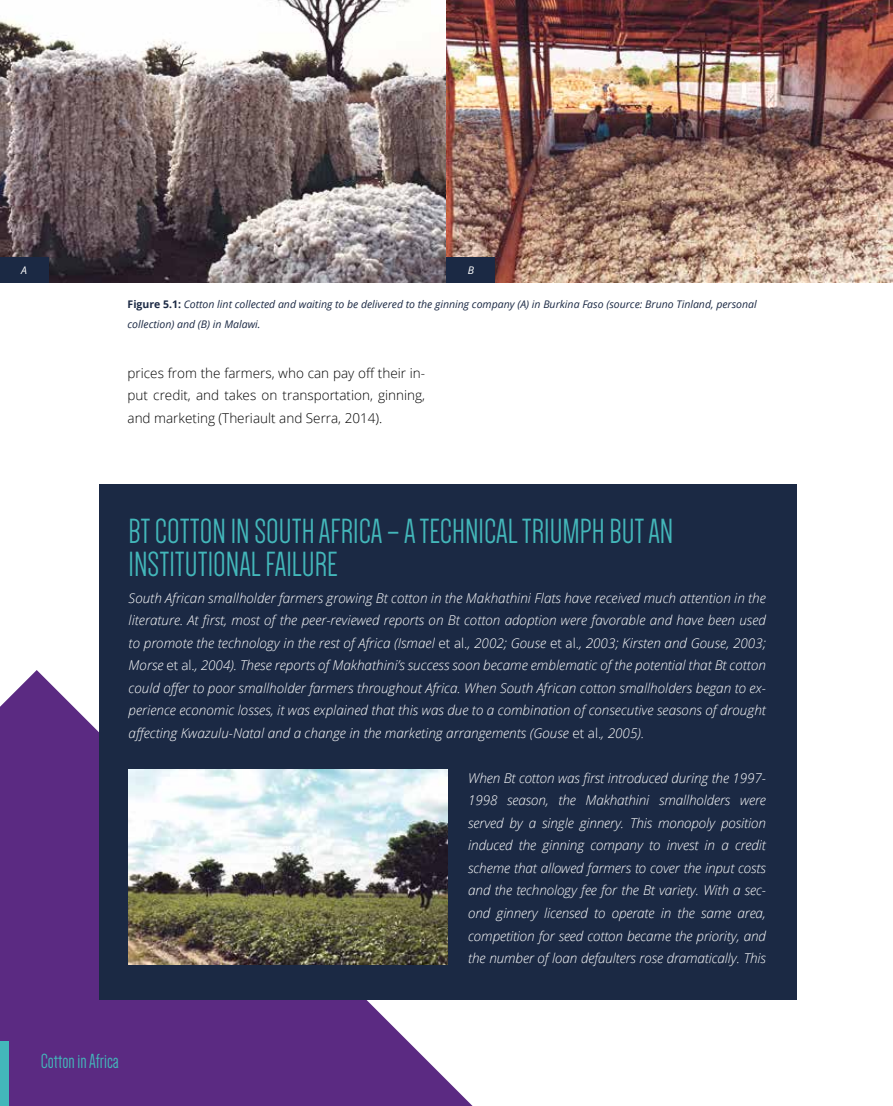
<style>
.page{position:relative;width:893px;height:1106px;background:#fff}
.page>*{position:absolute;margin:0;border:0;box-sizing:border-box;transform-origin:0 0}
.t1{font:36px/33px "Dense";color:#43b7ba}
.t2{font:21px "Dense";color:#43b7ba}
.t3{font:italic 300 13.5px/22.5px "Open Sans";letter-spacing:-.005em;color:#fff;text-align:justify}
.t4{font:300 13.5px/22.5px "Open Sans";color:#000;text-align:justify}
.t5{font:italic 10.5px/19.5px "Open Sans";color:#1b2944}
.t6{font:italic 10.5px "Open Sans";color:#fff}
.s1{font-weight:700;font-style:normal}
.s2{font-style:normal}
</style>
<div class="page">
<svg style="left:0;top:670px;width:473px;height:436px;background:#6b408e"></svg>
<div style="left:99px;top:484px;width:698px;height:515px;background:#1b2944"></div>
<img style="left:129px;top:770px;width:318px;height:194px">
<div style="left:0;top:1041px;width:9px;height:65px;background:#43b7ba"></div>
<img style="left:0;top:0;width:893px;height:283px">
<div style="left:446px;top:258px;width:49px;height:25px;background:#1b2944"></div>
<div style="left:0;top:258px;width:49px;height:25px;background:#1b2944"></div>
<p class="t6" style="left:21px;top:263px;width:7px">A</p>
<p class="t6" style="left:468px;top:263px;width:8px">B</p>
<p class="t5" style="left:128px;top:294px;width:631px"><span class="s1">Figure 5.1:</span> Cotton lint collected and waiting to be delivered to the ginning company (A) in Burkina Faso (source: Bruno Tinland, personal collection) and (B) in Malawi.</p>
<p class="t4" style="left:128px;top:361px;width:299px">prices from the farmers, who can pay off their in&shy;put credit, and takes on transportation, ginning, and marketing (Theriault and Serra, 2014).</p>
<h1 class="t1" style="left:129px;top:515px;width:546px">BT COTTON IN SOUTH AFRICA – A TECHNICAL TRIUMPH BUT AN<br>INSTITUTIONAL FAILURE</h1>
<p class="t3" style="left:129px;top:586px;width:639px">South African smallholder farmers growing Bt cotton in the Makhathini Flats have received much attention in the literature. At first, most of the peer-reviewed reports on Bt cotton adoption were favorable and have been used to promote the technology in the rest of Africa (Ismael <span class="s2">et al.</span>, 2002; Gouse <span class="s2">et al.</span>, 2003; Kirsten and Gouse, 2003; Morse <span class="s2">et al.</span>, 2004). These reports of Makhathini’s success soon became emblematic of the potential that Bt cotton could offer to poor smallholder farmers throughout Africa. When South African cotton smallholders began to ex&shy;perience economic losses, it was explained that this was due to a combination of consecutive seasons of drought affecting Kwazulu-Natal and a change in the marketing arrangements (Gouse <span class="s2">et al.</span>, 2005).</p>
<p class="t3" style="left:468px;top:766px;width:299px">When Bt cotton was first introduced during the 1997- 1998 season, the Makhathini smallholders were served by a single ginnery. This monopoly position induced the ginning company to invest in a credit scheme that allowed farmers to cover the input costs and the technology fee for the Bt variety. With a sec&shy;ond ginnery licensed to operate in the same area, competition for seed cotton became the priority, and the number of loan defaulters rose dramatically. This</p>
<h2 class="t2" style="left:41px;top:1050px;width:80px">Cotton in Africa</h2>
</div>
